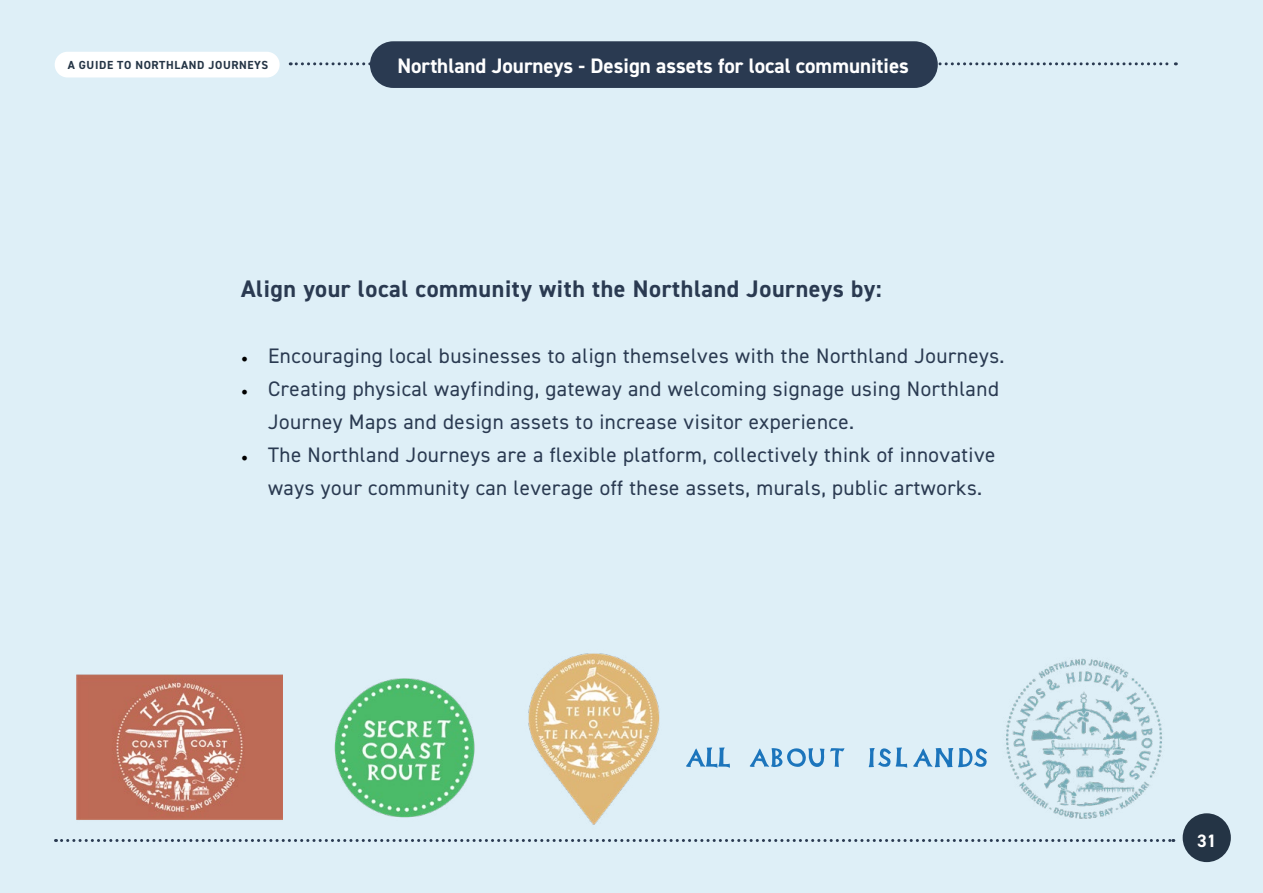
<style>
.page{position:relative;width:1263px;height:893px;background:#deeff7}
.page>*{position:absolute;margin:0;border:0;box-sizing:border-box;transform-origin:0 0}
.t1{font:700 24px "DIN2014";letter-spacing:.025em;color:#2a3a51}
.t2{font:21px/33px "DIN2014";letter-spacing:.025em;color:#2a3a51}
.t3{font:700 21px "DIN2014";color:#fff}
.t4{font:700 18px "DIN2014";color:#fff}
.t5{font:700 11.7px "DIN2014";letter-spacing:.05em;color:#243445}
.s1{font-family:"Minion Pro";font-size:18px;color:#000}
</style>
<div class="page">
<img style="left:77px;top:674px;width:198px;height:146px">
<img style="left:275px;top:674px;width:200px;height:146px">
<img style="left:958px;top:658px;width:255px;height:205px">
<img style="left:528px;top:653px;width:132px;height:172px">
<svg style="left:869px;top:747px;width:38px;height:21px"></svg>
<svg style="left:686px;top:747px;width:44px;height:21px"></svg>
<svg style="left:750px;top:748px;width:74px;height:19px"></svg>
<svg style="left:913px;top:747px;width:75px;height:20px"></svg>
<svg style="left:830px;top:748px;width:14px;height:19px"></svg>
<svg style="left:290px;top:62px;width:886px;height:3px"></svg>
<div style="left:55px;top:52px;width:225px;height:25px;background:#fff;border-radius:13px"></div>
<div style="left:370px;top:41px;width:568px;height:47px;background:#2a3a51;border-radius:23px"></div>
<div style="left:1183px;top:813px;width:48px;height:49px;background:#243445;border-radius:50%"></div>
<svg style="left:56px;top:839px;width:1118px;height:3px"></svg>
<p class="t5" style="left:68px;top:57px;width:202px">A GUIDE TO NORTHLAND JOURNEYS</p>
<p class="t3" style="left:397px;top:52px;width:513px">Northland Journeys - Design assets for local communities</p>
<p class="t1" style="left:241px;top:272px;width:642px">Align your local community with the Northland Journeys by:</p>
<p class="t2" style="left:241px;top:338px;width:765px"><span class="s1">•</span> Encouraging local businesses to align themselves with the Northland Journeys.</p>
<p class="t2" style="left:268px;top:371px;width:732px;text-indent:-27px"><span class="s1">•</span> Creating physical wayfinding, gateway and welcoming signage using Northland<br>Journey Maps and design assets to increase visitor experience.</p>
<p class="t2" style="left:268px;top:437px;width:729px;text-indent:-27px"><span class="s1">•</span> The Northland Journeys are a flexible platform, collectively think of innovative ways your community can leverage off these assets, murals, public artworks.</p>
<p class="t4" style="left:1197px;top:828px;width:21px">31</p>
</div>
